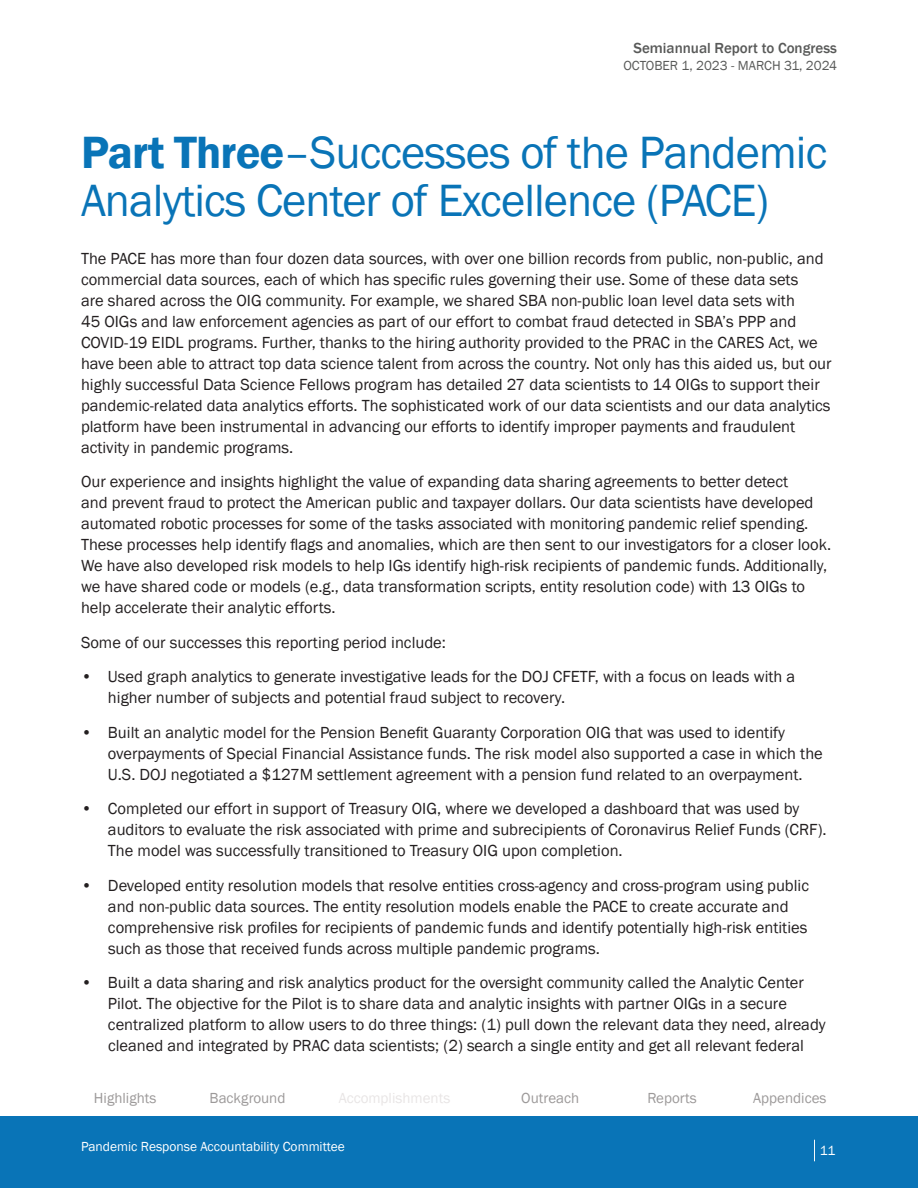
<style>
.page{position:relative;width:918px;height:1188px;background:#fff}
.page>*{position:absolute;margin:0;border:0;box-sizing:border-box;transform-origin:0 0}
.t1{font:46.5px/48px "Franklin Gothic";letter-spacing:-.02em;color:#0974b7}
.t2{font:16.5px/21px "Franklin Gothic";color:#231f20}
.t3{font:15px "Franklin Gothic";color:#9c9999}
.t4{font:500 15px "Franklin Gothic";color:#595a59}
.t5{font:15px "Franklin Gothic";color:#e8e5e5}
.t6{font:13.5px "Franklin Gothic";color:#fff}
.t7{font:13.5px "Franklin Gothic";color:#595a59}
.s1{font-weight:600}
</style>
<div class="page">
<div style="left:0;top:1117px;width:918px;height:71px;background:#0974b7"></div>
<svg style="left:814px;top:1140px;width:1px;height:21px"></svg>
<p class="t4" style="left:633px;top:39px;width:205px">Semiannual Report to Congress</p>
<p class="t7" style="left:623px;top:57px;width:215px">OCTOBER 1, 2023 - MARCH 31, 2024</p>
<h2 class="t1" style="left:81px;top:129px;width:748px"><span class="s1">Part Three</span>–Successes of the Pandemic<br>Analytics Center of Excellence (PACE)</h2>
<p class="t2" style="left:81px;top:248px;width:752px">The PACE has more than four dozen data sources, with over one billion records from public, non-public, and commercial data sources, each of which has specific rules governing their use. Some of these data sets<br>are shared across the OIG community. For example, we shared SBA non-public loan level data sets with<br>45 OIGs and law enforcement agencies as part of our effort to combat fraud detected in SBA’s PPP and COVID-19 EIDL programs. Further, thanks to the hiring authority provided to the PRAC in the CARES Act, we have been able to attract top data science talent from across the country. Not only has this aided us, but our highly successful Data Science Fellows program has detailed 27 data scientists to 14 OIGs to support their pandemic-related data analytics efforts. The sophisticated work of our data scientists and our data analytics platform have been instrumental in advancing our efforts to identify improper payments and fraudulent activity in pandemic programs.</p>
<p class="t2" style="left:81px;top:471px;width:752px">Our experience and insights highlight the value of expanding data sharing agreements to better detect<br>and prevent fraud to protect the American public and taxpayer dollars. Our data scientists have developed automated robotic processes for some of the tasks associated with monitoring pandemic relief spending.<br>These processes help identify flags and anomalies, which are then sent to our investigators for a closer look.<br>We have also developed risk models to help IGs identify high-risk recipients of pandemic funds. Additionally, we have shared code or models (e.g., data transformation scripts, entity resolution code) with 13 OIGs to help accelerate their analytic efforts.</p>
<p class="t2" style="left:81px;top:632px;width:367px">Some of our successes this reporting period include:</p>
<p class="t2" style="left:108px;top:666px;width:689px;text-indent:-27px">• Used graph analytics to generate investigative leads for the DOJ CFETF, with a focus on leads with a higher number of subjects and potential fraud subject to recovery.</p>
<p class="t2" style="left:108px;top:722px;width:716px;text-indent:-27px">• Built an analytic model for the Pension Benefit Guaranty Corporation OIG that was used to identify overpayments of Special Financial Assistance funds. The risk model also supported a case in which the<br>U.S. DOJ negotiated a $127M settlement agreement with a pension fund related to an overpayment.</p>
<p class="t2" style="left:108px;top:798px;width:720px;text-indent:-27px">• Completed our effort in support of Treasury OIG, where we developed a dashboard that was used by auditors to evaluate the risk associated with prime and subrecipients of Coronavirus Relief Funds (CRF).<br>The model was successfully transitioned to Treasury OIG upon completion.</p>
<p class="t2" style="left:108px;top:875px;width:703px;text-indent:-27px">• Developed entity resolution models that resolve entities cross-agency and cross-program using public and non-public data sources. The entity resolution models enable the PACE to create accurate and comprehensive risk profiles for recipients of pandemic funds and identify potentially high-risk entities such as those that received funds across multiple pandemic programs.</p>
<p class="t2" style="left:108px;top:972px;width:719px;text-indent:-27px">• Built a data sharing and risk analytics product for the oversight community called the Analytic Center Pilot. The objective for the Pilot is to share data and analytic insights with partner OIGs in a secure centralized platform to allow users to do three things: (1) pull down the relevant data they need, already cleaned and integrated by PRAC data scientists; (2) search a single entity and get all relevant federal</p>
<p class="t5" style="left:339px;top:1089px;width:113px">Accomplishments</p>
<p class="t3" style="left:521px;top:1089px;width:60px">Outreach</p>
<p class="t3" style="left:94px;top:1089px;width:64px">Highlights</p>
<p class="t3" style="left:210px;top:1089px;width:77px">Background</p>
<p class="t3" style="left:647px;top:1089px;width:51px">Reports</p>
<p class="t3" style="left:753px;top:1089px;width:75px">Appendices</p>
<p class="t6" style="left:81px;top:1138px;width:265px">Pandemic Response Accountability Committee</p>
<p class="t6" style="left:820px;top:1142px;width:17px">11</p>
</div>
